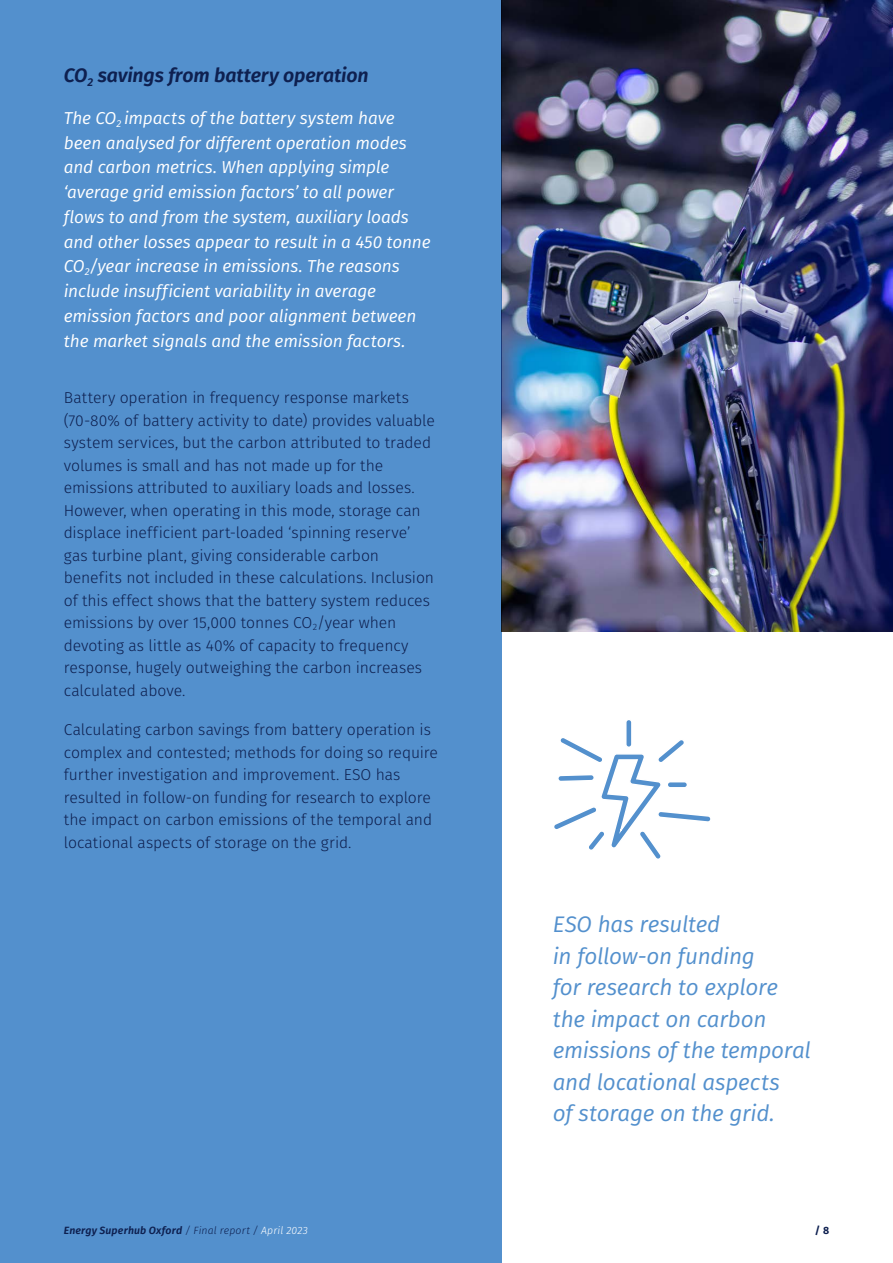
<style>
.page{position:relative;width:893px;height:1263px;background:#fff}
.page>*{position:absolute;margin:0;border:0;box-sizing:border-box;transform-origin:0 0}
.t1{font:italic 22.5px/31.5px "Fira Sans";letter-spacing:-.015em;color:#5390cd}
.t2{font:italic 600 19.5px "Fira Sans";letter-spacing:-.01em;color:#0e2050}
.t3{font:italic 17.25px/24.8px "Fira Sans";letter-spacing:-.01em;color:#fff}
.t4{font:300 15.75px/22.5px "Fira Sans";letter-spacing:-.005em;color:#0e2050}
.t5{font:italic 600 10.5px "Fira Sans";letter-spacing:.015em;color:#0e2050}
.t6{font:700 10.5px "Fira Sans";color:#0e2050}
.s1{font-weight:300}
.s2{font-weight:300;color:#fff}
</style>
<div class="page">
<div style="left:0;top:0;width:502px;height:1263px;background:#5390cd"></div>
<img style="left:502px;top:0;width:391px;height:631px">
<svg style="left:554px;top:738px;width:157px;height:121px"></svg>
<div style="left:626px;top:719px;width:6px;height:28px;background:#5390cd;border-radius:3px"></div>
<div style="left:625px;top:719px;width:8px;height:29px;border:2px solid #fff;border-radius:3px"></div>
<p class="t2" style="left:64px;top:59px;width:306px">CO<sub>2</sub> savings from battery operation</p>
<p class="t3" style="left:64px;top:105px;width:368px">The CO<sub>2</sub> impacts of the battery system have been analysed for different operation modes and carbon metrics. When applying simple ‘average grid emission factors’ to all power flows to and from the system, auxiliary loads and other losses appear to result in a 450 tonne CO<sub>2</sub>/year increase in emissions. The reasons include insufficient variability in average emission factors and poor alignment between the market signals and the emission factors.</p>
<p class="t4" style="left:64px;top:386px;width:373px">Battery operation in frequency response markets (70-80% of battery activity to date) provides valuable system services, but the carbon attributed to traded volumes is small and has not made up for the emissions attributed to auxiliary loads and losses.<br>However, when operating in this mode, storage can displace inefficient part-loaded ‘spinning reserve’ gas turbine plant, giving considerable carbon benefits not included in these calculations. Inclusion of this effect shows that the battery system reduces emissions by over 15,000 tonnes CO<sub>2</sub>/year when devoting as little as 40% of capacity to frequency response, hugely outweighing the carbon increases calculated above.</p>
<p class="t4" style="left:64px;top:718px;width:376px">Calculating carbon savings from battery operation is complex and contested; methods for doing so require further investigation and improvement. ESO has resulted in follow-on funding for research to explore the impact on carbon emissions of the temporal and locational aspects of storage on the grid.</p>
<h1 class="t1" style="left:553px;top:908px;width:260px">ESO has resulted<br>in follow-on funding<br>for research to explore the impact on carbon emissions of the temporal and locational aspects<br>of storage on the grid.</h1>
<p class="t5" style="left:64px;top:1221px;width:246px">Energy Superhub Oxford <span class="s1">/ Final report /</span> <span class="s2">April 2023</span></p>
<p class="t6" style="left:815px;top:1221px;width:16px">/ 8</p>
</div>
